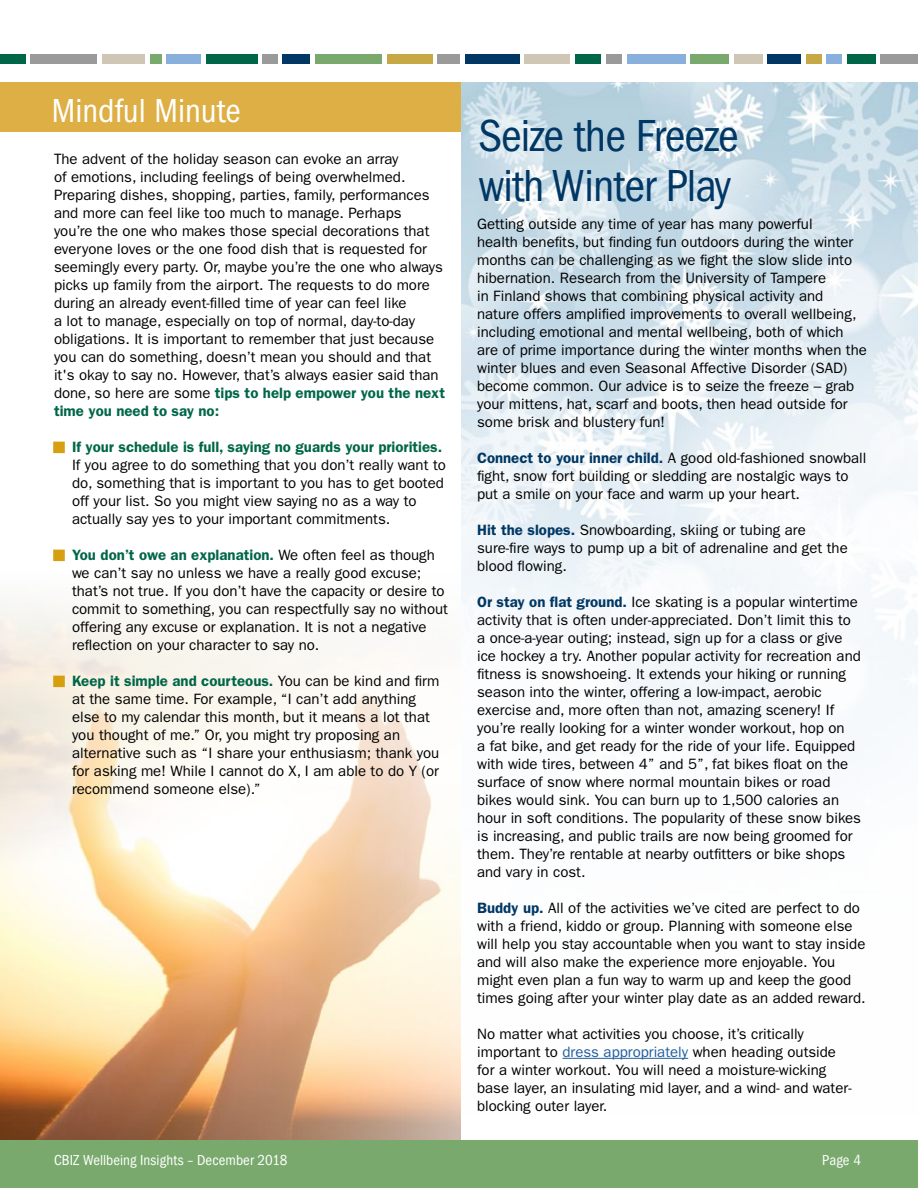
<style>
.page{position:relative;width:918px;height:1188px;background:#fff}
.page>*{position:absolute;margin:0;border:0;box-sizing:border-box;transform-origin:0 0}
.t1{font:condensed 46.5px/49.5px "ITC Franklin Gothic Std";letter-spacing:-.02em;color:#003764}
.t2{font:condensed 34.5px "ITC Franklin Gothic Std";color:#fff}
.t3{font:15px/18px "ITC Franklin Gothic Std";color:#000}
.t4{font:condensed 15px "ITC Franklin Gothic Std";letter-spacing:.005em;color:#fff}
.s1{font-weight:600;color:#006648}
.s2{font-family:"Nimbus San";color:#d59f10}
.s3{font-weight:600;color:#003764}
.s4{color:#215e9e}
</style>
<div class="page">
<img style="left:461px;top:82px;width:457px;height:977px">
<div style="left:0;top:54px;width:26px;height:10px;background:#006648"></div>
<div style="left:31px;top:54px;width:66px;height:10px;background:#9a9a9b"></div>
<div style="left:102px;top:54px;width:43px;height:10px;background:#cfc6b5"></div>
<div style="left:150px;top:54px;width:12px;height:10px;background:#79a96d"></div>
<div style="left:167px;top:54px;width:34px;height:10px;background:#89afdd"></div>
<div style="left:206px;top:54px;width:51px;height:10px;background:#006648"></div>
<div style="left:575px;top:54px;width:26px;height:10px;background:#006648"></div>
<div style="left:262px;top:54px;width:15px;height:10px;background:#9a9a9b"></div>
<div style="left:606px;top:54px;width:16px;height:10px;background:#9a9a9b"></div>
<div style="left:627px;top:54px;width:58px;height:10px;background:#89afdd"></div>
<div style="left:437px;top:54px;width:23px;height:10px;background:#9a9a9b"></div>
<div style="left:315px;top:54px;width:67px;height:10px;background:#79a96d"></div>
<div style="left:690px;top:54px;width:39px;height:10px;background:#79a96d"></div>
<div style="left:283px;top:54px;width:27px;height:10px;background:#003764"></div>
<div style="left:465px;top:54px;width:55px;height:10px;background:#003764"></div>
<div style="left:767px;top:54px;width:34px;height:10px;background:#003764"></div>
<div style="left:387px;top:54px;width:45px;height:10px;background:#c6a845"></div>
<div style="left:525px;top:54px;width:45px;height:10px;background:#cfc6b5"></div>
<div style="left:734px;top:54px;width:28px;height:10px;background:#cfc6b5"></div>
<div style="left:826px;top:54px;width:16px;height:10px;background:#89afdd"></div>
<div style="left:806px;top:54px;width:15px;height:10px;background:#c6a845"></div>
<div style="left:847px;top:54px;width:29px;height:10px;background:#006648"></div>
<div style="left:881px;top:54px;width:37px;height:10px;background:#9a9a9b"></div>
<img style="left:0;top:549px;width:460px;height:591px">
<div style="left:53px;top:442px;width:12px;height:11px;border:2px solid #d59f10"></div>
<div style="left:53px;top:550px;width:12px;height:11px;border:2px solid #d59f10"></div>
<div style="left:53px;top:676px;width:12px;height:11px;border:2px solid #d59f10"></div>
<div style="left:0;top:82px;width:460px;height:50px;background:#deaf45"></div>
<div style="left:0;top:1140px;width:918px;height:48px;background:#79a96d"></div>
<hr style="left:562px;top:1058px;width:126px;height:1px;background:#215e9e">
<h2 class="t2" style="left:52px;top:91px;width:191px">Mindful Minute</h2>
<p class="t3" style="left:54px;top:150px;width:393px">The advent of the holiday season can evoke an array<br>of emotions, including feelings of being overwhelmed.<br>Preparing dishes, shopping, parties, family, performances and more can feel like too much to manage. Perhaps<br>you’re the one who makes those special decorations that everyone loves or the one food dish that is requested for seemingly every party. Or, maybe you’re the one who always picks up family from the airport. The requests to do more during an already event-filled time of year can feel like<br>a lot to manage, especially on top of normal, day-to-day obligations. It is important to remember that just because you can do something, doesn’t mean you should and that it's okay to say no. However, that’s always easier said than done, so here are some <span class="s1">tips to help empower you the next time you need to say no:</span></p>
<p class="t3" style="left:72px;top:438px;width:375px;text-indent:-18px"><span class="s2">■</span> <span class="s1">If your schedule is full, saying no guards your priorities.<br></span>If you agree to do something that you don’t really want to do, something that is important to you has to get booted off your list. So you might view saying no as a way to actually say yes to your important commitments.</p>
<p class="t3" style="left:72px;top:546px;width:378px;text-indent:-18px"><span class="s2">■</span> <span class="s1">You don’t owe an explanation.</span> We often feel as though we can’t say no unless we have a really good excuse; that’s not true. If you don’t have the capacity or desire to commit to something, you can respectfully say no without offering any excuse or explanation. It is not a negative reflection on your character to say no.</p>
<p class="t3" style="left:72px;top:672px;width:369px;text-indent:-18px"><span class="s2">■</span> <span class="s1">Keep it simple and courteous.</span> You can be kind and firm at the same time. For example, “I can’t add anything else to my calendar this month, but it means a lot that you thought of me.” Or, you might try proposing an alternative such as “I share your enthusiasm; thank you for asking me! While I cannot do X, I am able to do Y (or recommend someone else).”</p>
<h1 class="t1" style="left:478px;top:111px;width:262px">Seize the Freeze with Winter Play</h1>
<p class="t3" style="left:477px;top:215px;width:391px">Getting outside any time of year has many powerful<br>health benefits, but finding fun outdoors during the winter months can be challenging as we fight the slow slide into hibernation. Research from the University of Tampere<br>in Finland shows that combining physical activity and nature offers amplified improvements to overall wellbeing, including emotional and mental wellbeing, both of which are of prime importance during the winter months when the winter blues and even Seasonal Affective Disorder (SAD) become common. Our advice is to seize the freeze – grab your mittens, hat, scarf and boots, then head outside for some brisk and blustery fun!</p>
<p class="t3" style="left:477px;top:449px;width:391px"><span class="s3">Connect to your inner child.</span> A good old-fashioned snowball fight, snow fort building or sledding are nostalgic ways to put a smile on your face and warm up your heart.</p>
<p class="t3" style="left:477px;top:521px;width:372px"><span class="s3">Hit the slopes.</span> Snowboarding, skiing or tubing are sure-fire ways to pump up a bit of adrenaline and get the blood flowing.</p>
<p class="t3" style="left:477px;top:593px;width:385px"><span class="s3">Or stay on flat ground.</span> Ice skating is a popular wintertime activity that is often under-appreciated. Don’t limit this to a once-a-year outing; instead, sign up for a class or give ice hockey a try. Another popular activity for recreation and fitness is snowshoeing. It extends your hiking or running season into the winter, offering a low-impact, aerobic exercise and, more often than not, amazing scenery! If you’re really looking for a winter wonder workout, hop on<br>a fat bike, and get ready for the ride of your life. Equipped with wide tires, between 4” and 5”, fat bikes float on the surface of snow where normal mountain bikes or road bikes would sink. You can burn up to 1,500 calories an hour in soft conditions. The popularity of these snow bikes is increasing, and public trails are now being groomed for them. They’re rentable at nearby outfitters or bike shops and vary in cost.</p>
<p class="t3" style="left:477px;top:899px;width:390px"><span class="s3">Buddy up.</span> All of the activities we’ve cited are perfect to do with a friend, kiddo or group. Planning with someone else will help you stay accountable when you want to stay inside and will also make the experience more enjoyable. You might even plan a fun way to warm up and keep the good times going after your winter play date as an added reward.</p>
<p class="t3" style="left:477px;top:1025px;width:376px">No matter what activities you choose, it’s critically important to <span class="s4">dress appropriately</span> when heading outside for a winter workout. You will need a moisture-wicking base layer, an insulating mid layer, and a wind- and water&shy;blocking outer layer.</p>
<p class="t4" style="left:54px;top:1151px;width:235px">CBIZ Wellbeing Insights – December 2018</p>
<p class="t4" style="left:822px;top:1151px;width:40px">Page 4</p>
</div>
